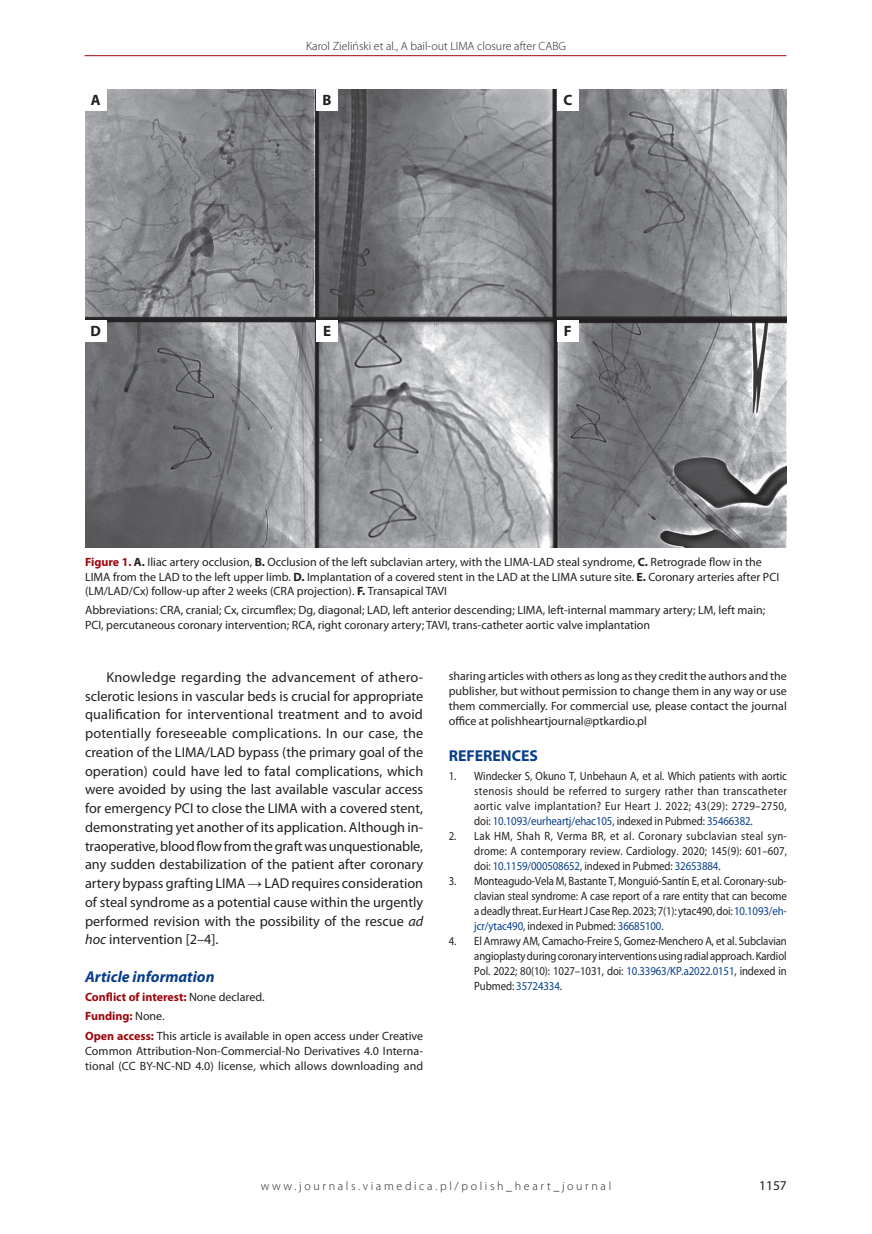
<style>
.page{position:relative;width:872px;height:1234px;background:#fff}
.page>*{position:absolute;margin:0;border:0;box-sizing:border-box;transform-origin:0 0}
.t1{font:italic 700 15.75px "Myriad Pro";color:#083e89}
.t2{font:700 15.75px "Myriad Pro";color:#083e89}
.t3{font:700 15px "Myriad Pro";color:#231f20}
.t4{font:14.25px/18.8px "Myriad Pro";color:#231f20;text-align:justify}
.t5{font:13.5px "Myriad Pro";color:#231f20}
.t6{font:12px/15px "Myriad Pro";color:#231f20}
.t7{font:12px/15px "Myriad Pro";color:#231f20;text-align:justify;scale:.9 1}
.t8{font:300 12px "Myriad Pro";color:#231f20}
.t9{font:300 12px "Myriad Pro";letter-spacing:.22em;color:#231f20}
.s1{font-weight:700;color:#9d070d}
.s2{font-weight:700}
.s3{font-family:"Book Antiqua"}
.s4{font-style:italic}
.s5{color:#083e89}
</style>
<div class="page">
<hr style="left:85px;top:55px;width:701px;height:1px;background:#9d070d">
<img style="left:85px;top:89px;width:702px;height:458px">
<div style="left:85px;top:89px;width:21px;height:22px;background:#fff"></div>
<div style="left:316px;top:89px;width:22px;height:22px;background:#fff"></div>
<div style="left:557px;top:89px;width:21px;height:22px;background:#fff"></div>
<div style="left:85px;top:320px;width:21px;height:21px;background:#fff"></div>
<div style="left:316px;top:320px;width:22px;height:21px;background:#fff"></div>
<div style="left:557px;top:320px;width:21px;height:21px;background:#fff"></div>
<p class="t8" style="left:306px;top:39px;width:261px">Karol Zieliński et al., A bail-out LIMA closure after CABG</p>
<p class="t3" style="left:91px;top:91px;width:11px">A</p>
<p class="t3" style="left:322px;top:91px;width:11px">B</p>
<p class="t3" style="left:563px;top:91px;width:10px">C</p>
<p class="t3" style="left:90px;top:322px;width:12px">D</p>
<p class="t3" style="left:323px;top:322px;width:10px">E</p>
<p class="t3" style="left:564px;top:322px;width:9px">F</p>
<p class="t6" style="left:85px;top:555px;width:695px;line-height:14.4px"><span class="s1">Figure 1.</span> <span class="s2">A.</span> Iliac artery occlusion, <span class="s2">B.</span> Occlusion of the left subclavian artery, with the LIMA-LAD steal syndrome, <span class="s2">C.</span> Retrograde flow in the<br>LIMA from the LAD to the left upper limb. <span class="s2">D.</span> Implantation of a covered stent in the LAD at the LIMA suture site. <span class="s2">E.</span> Coronary arteries after PCI (LM/LAD/Cx) follow-up after 2 weeks (CRA projection). <span class="s2">F.</span> Transapical TAVI</p>
<p class="t6" style="left:85px;top:603px;width:681px;line-height:14.4px">Abbreviations: CRA, cranial; Cx, circumflex; Dg, diagonal; LAD, left anterior descending; LIMA, left-internal mammary artery; LM, left main;<br>PCI, percutaneous coronary intervention; RCA, right coronary artery; TAVI, trans-catheter aortic valve implantation</p>
<p class="t4" style="left:85px;top:667px;width:340px;text-indent:21px">Knowledge regarding the advancement of athero&shy;sclerotic lesions in vascular beds is crucial for appropriate qualification for interventional treatment and to avoid potentially foreseeable complications. In our case, the creation of the LIMA/LAD bypass (the primary goal of the operation) could have led to fatal complications, which were avoided by using the last available vascular access for emergency PCI to close the LIMA with a covered stent, demonstrating yet another of its application. Although in&shy;traoperative, blood flow from the graft was unquestionable, any sudden destabilization of the patient after coronary artery bypass grafting LIMA <span class="s3">→</span> LAD requires consideration of steal syndrome as a potential cause within the urgently performed revision with the possibility of the rescue <span class="s4">ad hoc</span> intervention [2–4].</p>
<h1 class="t1" style="left:85px;top:967px;width:131px">Article information</h1>
<p class="t6" style="left:85px;top:987px;width:340px;line-height:19.2px"><span class="s1">Conflict of interest:</span> None declared.<br><span class="s1">Funding:</span> None.<br><span class="s1">Open access:</span> This article is available in open access under Creative</p>
<p class="t6" style="left:85px;top:1043px;width:340px">Common Attribution-Non-Commercial-No Derivatives 4.0 Interna&shy;tional (CC BY-NC-ND 4.0) license, which allows downloading and</p>
<p class="t6" style="left:449px;top:668px;width:340px;text-align:justify">sharing articles with others as long as they credit the authors and the publisher, but without permission to change them in any way or use them commercially. For commercial use, please contact the journal office at polishheartjournal@ptkardio.pl</p>
<h1 class="t2" style="left:449px;top:746px;width:91px">REFERENCES</h1>
<p class="t7" style="left:474px;top:768px;width:349px;text-indent:-26px">1. Windecker S, Okuno T, Unbehaun A, et al. Which patients with aortic stenosis should be referred to surgery rather than transcatheter aortic valve implantation? Eur Heart J. 2022; 43(29): 2729–2750, doi: <span class="s5">10.1093/eurheartj/ehac105</span>, indexed in Pubmed: <span class="s5">35466382</span>.</p>
<p class="t7" style="left:474px;top:828px;width:349px;text-indent:-26px">2. Lak HM, Shah R, Verma BR, et al. Coronary subclavian steal syn&shy;drome: A contemporary review. Cardiology. 2020; 145(9): 601–607, doi: <span class="s5">10.1159/000508652</span>, indexed in Pubmed: <span class="s5">32653884</span>.</p>
<p class="t7" style="left:474px;top:873px;width:349px;text-indent:-26px">3. Monteagudo-Vela M, Bastante T, Monguió-Santín E, et al. Coronary-sub&shy;clavian steal syndrome: A case report of a rare entity that can become a deadly threat. Eur Heart J Case Rep. 2023; 7(1): ytac490, doi: <span class="s5">10.1093/eh&shy;jcr/ytac490</span>, indexed in Pubmed: <span class="s5">36685100</span>.</p>
<p class="t7" style="left:474px;top:933px;width:349px;text-indent:-26px">4. El Amrawy AM, Camacho-Freire S, Gomez-Menchero A, et al. Subclavian angioplasty during coronary interventions using radial approach. Kardiol Pol. 2022; 80(10): 1027–1031, doi: <span class="s5">10.33963/KP.a2022.0151</span>, indexed in Pubmed: <span class="s5">35724334</span>.</p>
<p class="t9" style="left:261px;top:1179px;width:352px">www.journals.viamedica.pl/polish_heart_journal</p>
<p class="t5" style="left:759px;top:1177px;width:29px">1157</p>
</div>
